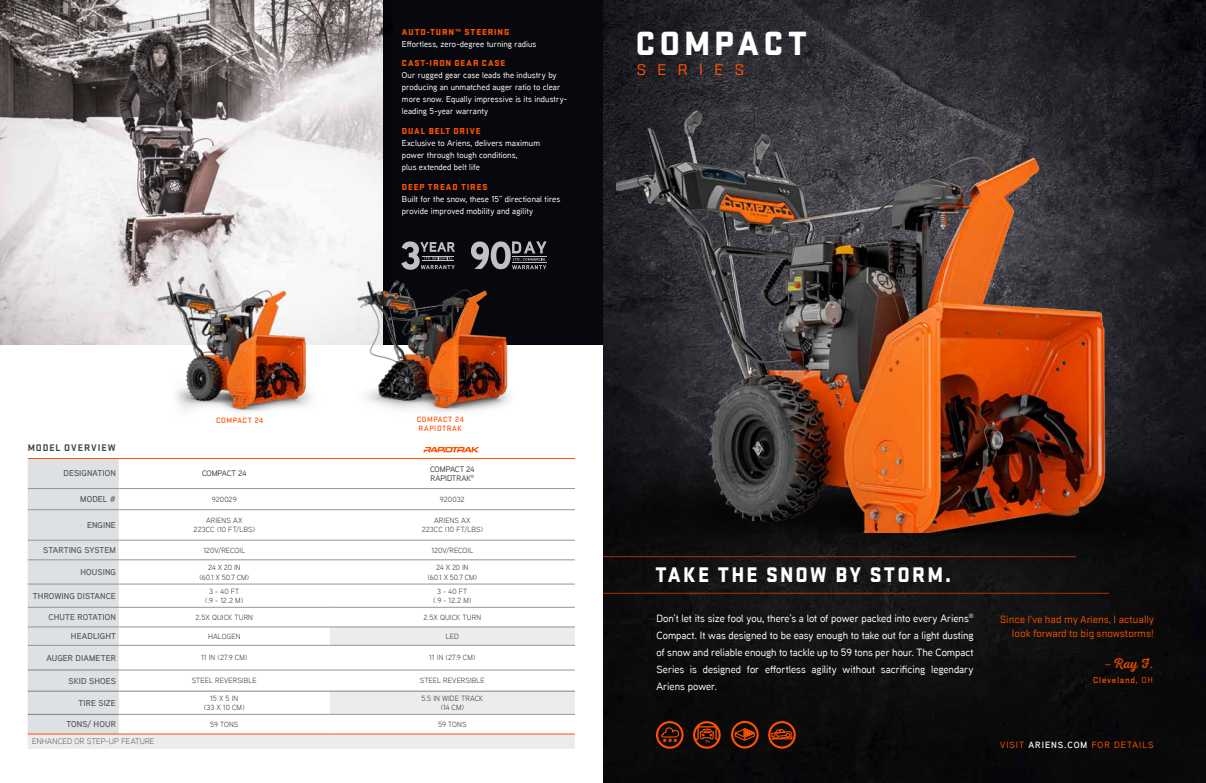
<style>
.page{position:relative;width:1206px;height:783px;background:#fff}
.page>*{position:absolute;margin:0;border:0;box-sizing:border-box;transform-origin:0 0}
.t1{font:900 35px "Stratum 1";letter-spacing:.115em;color:#fff}
.t2{font:900 22px "Stratum 1";letter-spacing:.11em;color:#fff;scale:.95 1}
.t3{font:16.2px "Stratum 1";letter-spacing:.6em;color:#ff5100;scale:1.11 1}
.t4{font:14px "Nexa Rust Script R 03";color:#ff5100}
.t5{font:11px/14px "Stratum 1";color:#ff5100;text-align:right}
.t6{font:500 10.5px/17px "Aaux Next";letter-spacing:-.005em;color:#fff;text-align:justify}
.t7{font:700 10px "Stratum 1";letter-spacing:.09em;color:#414042}
.t8{font:900 9px "Stratum 1";letter-spacing:.1em;color:#ff5100}
.t9{font:500 9px "Aaux Next";letter-spacing:.105em;color:#ff5100}
.t10{font:500 9px "Stratum 1";letter-spacing:.08em;color:#ff5100}
.t11{font:500 8.5px/12px "Aaux Next";letter-spacing:.005em;color:#fff}
.t12{font:600 8.5px "Aaux Next";letter-spacing:.01em;color:#58595b}
.t13{font:500 8px/9.6px "Aaux Next";letter-spacing:-.01em;color:#414042}
.t14{font:500 8px/9px "Stratum 1";letter-spacing:.07em;color:#ff5100}
.t15{font:300 8px "Aaux Next";letter-spacing:.025em;color:#414042}
.t16{font:7.5px/9px "Aaux Next";letter-spacing:.005em;color:#414042;text-align:center}
.t17{font:900 4.3px "Aaux Next";color:#ff5100;scale:1.05 1}
.s1{font-family:"Stratum 1";font-size:11px}
.s2{font-weight:400}
.s3{font-weight:600;color:#fff}
</style>
<div class="page">
<img style="left:0;top:0;width:383px;height:344px">
<div style="left:383px;top:0;width:221px;height:344px;background:#06080d"></div>
<img style="left:603px;top:0;width:603px;height:783px">
<img style="left:603px;top:410px;width:603px;height:222px">
<div style="left:28px;top:459px;width:91px;height:168px;background:#dee1e3"></div>
<svg style="left:28px;top:628px;width:547px;height:121px"></svg>
<hr style="left:28px;top:458px;width:91px;height:1px;background:#ff5100">
<hr style="left:119px;top:458px;width:211px;height:1px;background:#ff5100">
<hr style="left:330px;top:458px;width:245px;height:1px;background:#ff5100">
<hr style="left:28px;top:734px;width:91px;height:1px;background:#ff5100">
<hr style="left:119px;top:734px;width:211px;height:1px;background:#ff5100">
<hr style="left:330px;top:734px;width:245px;height:1px;background:#ff5100">
<hr style="left:28px;top:670px;width:91px;height:1px;background:#808285">
<hr style="left:28px;top:714px;width:91px;height:1px;background:#808285">
<hr style="left:28px;top:645px;width:91px;height:1px;background:#939598">
<hr style="left:119px;top:691px;width:211px;height:1px;background:#808285">
<hr style="left:330px;top:691px;width:245px;height:1px;background:#808285">
<hr style="left:119px;top:488px;width:211px;height:1px;background:#939598">
<hr style="left:330px;top:488px;width:245px;height:1px;background:#939598">
<hr style="left:119px;top:509px;width:211px;height:1px;background:#939598">
<hr style="left:330px;top:509px;width:245px;height:1px;background:#939598">
<hr style="left:119px;top:540px;width:211px;height:1px;background:#939598">
<hr style="left:330px;top:540px;width:245px;height:1px;background:#939598">
<hr style="left:119px;top:560px;width:211px;height:1px;background:#939598">
<hr style="left:330px;top:560px;width:245px;height:1px;background:#939598">
<hr style="left:119px;top:584px;width:211px;height:1px;background:#939598">
<hr style="left:330px;top:584px;width:245px;height:1px;background:#939598">
<hr style="left:119px;top:607px;width:211px;height:1px;background:#939598">
<hr style="left:330px;top:607px;width:245px;height:1px;background:#939598">
<hr style="left:119px;top:627px;width:211px;height:1px;background:#939598">
<hr style="left:330px;top:627px;width:245px;height:1px;background:#939598">
<hr style="left:119px;top:645px;width:211px;height:1px;background:#939598">
<hr style="left:330px;top:645px;width:245px;height:1px;background:#939598">
<hr style="left:119px;top:670px;width:211px;height:1px;background:#939598">
<hr style="left:330px;top:670px;width:245px;height:1px;background:#939598">
<hr style="left:119px;top:714px;width:211px;height:1px;background:#939598">
<hr style="left:330px;top:714px;width:245px;height:1px;background:#939598">
<hr style="left:28px;top:488px;width:91px;height:1px;background:#939598">
<hr style="left:28px;top:509px;width:91px;height:1px;background:#939598">
<hr style="left:28px;top:540px;width:91px;height:1px;background:#939598">
<hr style="left:28px;top:560px;width:91px;height:1px;background:#939598">
<hr style="left:28px;top:584px;width:91px;height:1px;background:#939598">
<hr style="left:28px;top:607px;width:91px;height:1px;background:#939598">
<hr style="left:28px;top:627px;width:91px;height:1px;background:#939598">
<hr style="left:28px;top:691px;width:91px;height:1px;background:#808285">
<hr style="left:603px;top:593px;width:506px;height:1px;background:#ff5100">
<hr style="left:603px;top:556px;width:473px;height:1px;background:#ff5100">
<img style="left:617px;top:84px;width:589px;height:448px">
<svg style="left:423px;top:447px;width:57px;height:6px"></svg>
<img style="left:150px;top:266px;width:175px;height:146px">
<img style="left:353px;top:266px;width:175px;height:146px">
<svg style="left:401px;top:241px;width:54px;height:29px"></svg>
<svg style="left:471px;top:241px;width:76px;height:28px"></svg>
<div style="left:656px;top:721px;width:28px;height:28px;border:2px solid #ff5100;border-radius:50%"></div>
<svg style="left:661px;top:727px;width:19px;height:16px"></svg>
<div style="left:693px;top:721px;width:28px;height:28px;border:2px solid #ff5100;border-radius:50%"></div>
<svg style="left:694px;top:726px;width:26px;height:16px"></svg>
<svg style="left:734px;top:728px;width:21px;height:13px"></svg>
<div style="left:731px;top:721px;width:28px;height:27px;border:2px solid #ff5100;border-radius:50%"></div>
<div style="left:768px;top:721px;width:28px;height:28px;border:2px solid #ff5100;border-radius:50%"></div>
<svg style="left:765px;top:728px;width:34px;height:12px"></svg>
<p class="t8" style="left:402px;top:25px;width:109px">AUTO-TURN™ STEERING</p>
<p class="t11" style="left:402px;top:38px;width:136px">Effortless, zero-degree turning radius</p>
<p class="t8" style="left:402px;top:57px;width:105px">CAST-IRON GEAR CASE</p>
<p class="t11" style="left:402px;top:69px;width:167px">Our rugged gear case leads the industry by producing an unmatched auger ratio to clear more snow. Equally impressive is its industry&shy;leading 5-year warranty</p>
<p class="t8" style="left:402px;top:124px;width:80px">DUAL BELT DRIVE</p>
<p class="t11" style="left:402px;top:136px;width:139px">Exclusive to Ariens, delivers maximum power through tough conditions,<br>plus extended belt life</p>
<p class="t8" style="left:402px;top:181px;width:87px">DEEP TREAD TIRES</p>
<p class="t11" style="left:402px;top:193px;width:160px">Built for the snow, these 15” directional tires provide improved mobility and agility</p>
<h1 class="t1" style="left:635px;top:18px;width:173px">COMPACT</h1>
<h3 class="t3" style="left:636px;top:59px;width:99px">SERIES</h3>
<p class="t14" style="left:216px;top:415px;width:49px">COMPACT 24</p>
<p class="t14" style="left:417px;top:414px;width:49px">COMPACT 24<br>RAPIDTRAK</p>
<p class="t7" style="left:28px;top:440px;width:90px">MODEL OVERVIEW</p>
<p class="t12" style="left:63px;top:468px;width:54px">DESIGNATION</p>
<p class="t13" style="left:202px;top:468px;width:46px">COMPACT 24</p>
<p class="t13" style="left:430px;top:464px;width:46px">COMPACT 24<br>RAPIDTRAK<sup>®</sup></p>
<p class="t12" style="left:80px;top:493px;width:37px">MODEL #</p>
<p class="t16" style="left:212px;top:494px;width:26px">920029</p>
<p class="t16" style="left:440px;top:494px;width:26px">920032</p>
<p class="t12" style="left:87px;top:519px;width:30px">ENGINE</p>
<p class="t16" style="left:194px;top:516px;width:63px">ARIENS AX<br>223CC (10 FT/LBS)</p>
<p class="t16" style="left:422px;top:516px;width:63px">ARIENS AX<br>223CC (10 FT/LBS)</p>
<p class="t12" style="left:43px;top:544px;width:74px">STARTING SYSTEM</p>
<p class="t16" style="left:203px;top:545px;width:43px">120V/RECOIL</p>
<p class="t16" style="left:431px;top:545px;width:43px">120V/RECOIL</p>
<p class="t12" style="left:81px;top:566px;width:37px">HOUSING</p>
<p class="t16" style="left:200px;top:562px;width:51px;line-height:10px">24 X 20 IN<br>(60.1 X 50.7 CM)</p>
<p class="t16" style="left:428px;top:562px;width:51px;line-height:10px">24 X 20 IN<br>(60.1 X 50.7 CM)</p>
<p class="t12" style="left:33px;top:590px;width:84px">THROWING DISTANCE</p>
<p class="t16" style="left:205px;top:586px;width:40px">3 - 40 FT (.9 - 12.2 M)</p>
<p class="t16" style="left:433px;top:586px;width:40px">3 - 40 FT (.9 - 12.2 M)</p>
<p class="t12" style="left:49px;top:611px;width:69px">CHUTE ROTATION</p>
<p class="t16" style="left:196px;top:612px;width:59px">2.5X QUICK TURN</p>
<p class="t16" style="left:424px;top:612px;width:59px">2.5X QUICK TURN</p>
<p class="t12" style="left:71px;top:630px;width:47px">HEADLIGHT</p>
<p class="t16" style="left:208px;top:631px;width:34px">HALOGEN</p>
<p class="t16" style="left:446px;top:631px;width:14px">LED</p>
<p class="t12" style="left:46px;top:652px;width:71px">AUGER DIAMETER</p>
<p class="t16" style="left:201px;top:653px;width:48px">11 IN (27.9 CM)</p>
<p class="t16" style="left:429px;top:653px;width:48px">11 IN (27.9 CM)</p>
<p class="t12" style="left:69px;top:675px;width:49px">SKID SHOES</p>
<p class="t16" style="left:192px;top:676px;width:67px">STEEL REVERSIBLE</p>
<p class="t16" style="left:420px;top:676px;width:67px">STEEL REVERSIBLE</p>
<p class="t12" style="left:79px;top:697px;width:39px">TIRE SIZE</p>
<p class="t16" style="left:204px;top:694px;width:42px">15 X 5 IN<br>(33 X 10 CM)</p>
<p class="t16" style="left:421px;top:694px;width:63px">5.5 IN WIDE TRACK (14 CM)</p>
<p class="t12" style="left:66px;top:718px;width:51px">TONS/ HOUR</p>
<p class="t16" style="left:210px;top:719px;width:30px">59 TONS</p>
<p class="t16" style="left:438px;top:719px;width:30px">59 TONS</p>
<p class="t15" style="left:32px;top:736px;width:124px">ENHANCED OR STEP-UP FEATURE</p>
<h2 class="t2" style="left:655px;top:558px;width:313px">TAKE THE SNOW BY STORM.</h2>
<p class="t6" style="left:656px;top:609px;width:319px">Don’t let its size fool you, there’s a lot of power packed into every Ariens<sup>® </sup>Compact. It was designed to be easy enough to take out for a light dusting of snow and reliable enough to tackle up to 59 tons per hour. The Compact Series is designed for effortless agility without sacrificing legendary Ariens power.</p>
<p class="t5" style="left:1000px;top:612px;width:155px">Since I’ve had my Ariens, I actually look forward to big snowstorms!</p>
<h3 class="t4" style="left:1105px;top:655px;width:50px"><span class="s1">—</span> Ray F.</h3>
<p class="t10" style="left:1093px;top:674px;width:61px">Cleveland, <span class="s2">OH</span></p>
<p class="t17" style="left:705px;top:739px;width:6px">7+</p>
<p class="t9" style="left:1000px;top:739px;width:155px">VISIT <span class="s3">ARIENS.COM</span> FOR DETAILS</p>
</div>
